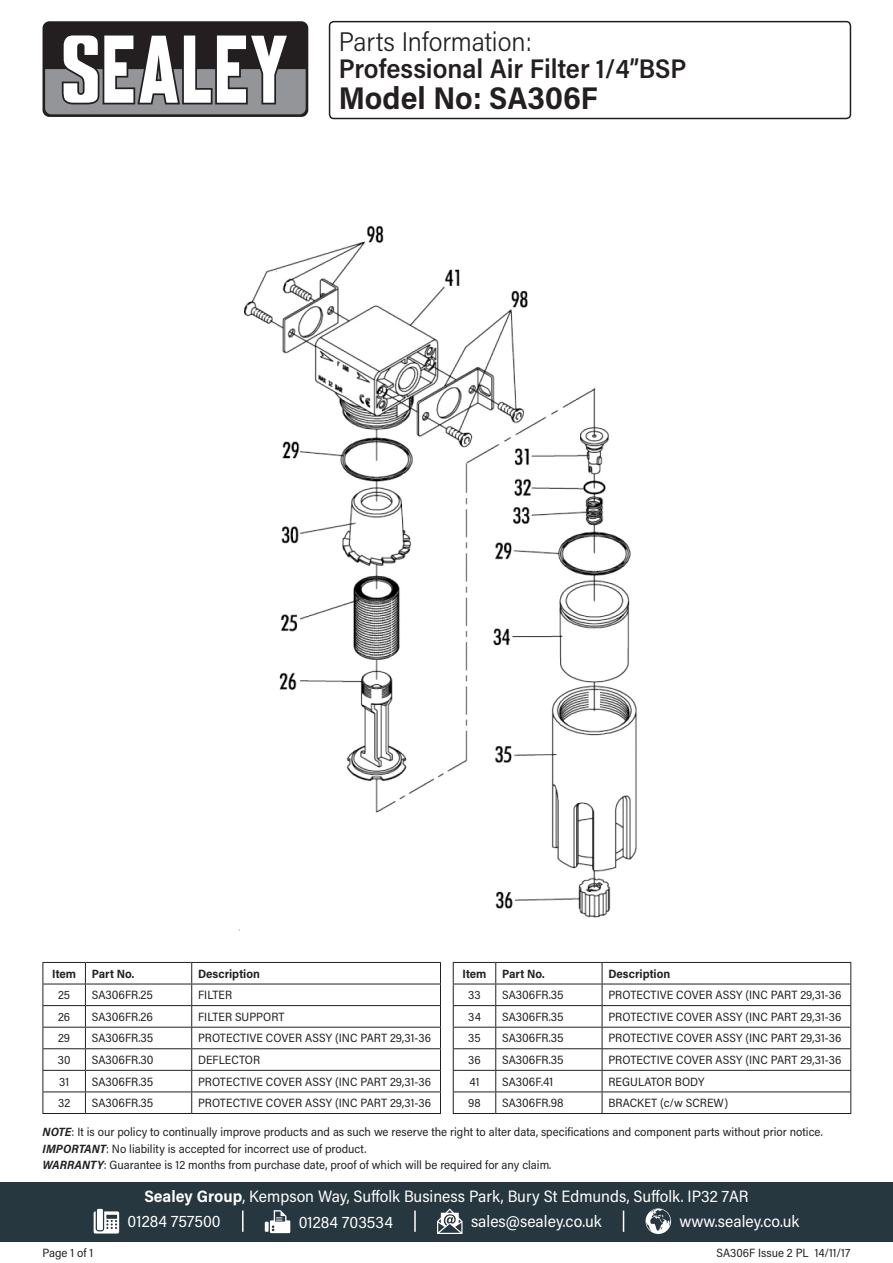
<style>
.page{position:relative;width:893px;height:1263px;background:#fff}
.page>*{position:absolute;margin:0;border:0;box-sizing:border-box;transform-origin:0 0}
.Model_Number{font:700 31.5px "Acumin Pro Semi Cond";color:#231f20}
.Product_Description{font:600 27px "Acumin Pro Semi Cond";color:#231f20}
.Parts_Information{font:300 27px "Acumin Pro Semi Cond";color:#231f20}
.Address{font:16.5px "Acumin Pro Semi Cond";color:#fff}
.Contact_Info{font:16.5px "Acumin Pro Semi Cond";color:#fff}
.Table_Body{font:12px "Acumin Pro Semi Cond";letter-spacing:.005em;color:#231f20}
.Disclaimer{font:12px "Acumin Pro Semi Cond";color:#231f20}
.Part_No__Body{font:12px "Acumin Pro Semi Cond";color:#231f20}
.Part_Description_HDR{font:700 12px "Acumin Pro Semi Cond";color:#231f20}
.Document_Info{font:12px "Acumin Pro Semi Cond";color:#231f20}
.Item_Body{font:12px "Acumin Pro Semi Cond";letter-spacing:.005em;color:#231f20}
.Item_HDR{font:700 12px "Acumin Pro Semi Cond";letter-spacing:-.005em;color:#231f20}
.s1{font-weight:700;font-style:italic}
.s2{font-weight:700}
</style>
<div class="page">
<div style="left:43px;top:21px;width:265px;height:96px;background:#231f20;border-radius:7px"></div>
<svg style="left:45px;top:35px;width:261px;height:79px"></svg>
<div style="left:0;top:1182px;width:893px;height:60px;background:#27373f"></div>
<svg style="left:94px;top:1211px;width:25px;height:22px"></svg>
<div style="left:97px;top:1209px;width:6px;height:21px;background:#fff"></div>
<svg style="left:265px;top:1222px;width:4px;height:10px"></svg>
<svg style="left:270px;top:1210px;width:20px;height:23px"></svg>
<svg style="left:437px;top:1208px;width:25px;height:26px"></svg>
<svg style="left:645px;top:1208px;width:26px;height:26px"></svg>
<hr style="left:242px;top:1210px;width:2px;height:22px;background:#fff">
<svg style="left:623px;top:1210px;width:1px;height:22px"></svg>
<hr style="left:414px;top:1210px;width:2px;height:22px;background:#fff">
<div style="left:329px;top:21px;width:522px;height:98px;border:2px solid #231f20;border-radius:4px"></div>
<hr style="left:43px;top:962px;width:42px;height:1px;background:#231f20">
<hr style="left:85px;top:962px;width:107px;height:1px;background:#231f20">
<hr style="left:192px;top:962px;width:249px;height:1px;background:#231f20">
<hr style="left:43px;top:984px;width:42px;height:1px;background:#231f20">
<hr style="left:85px;top:984px;width:107px;height:1px;background:#231f20">
<hr style="left:192px;top:984px;width:249px;height:1px;background:#231f20">
<hr style="left:43px;top:1005px;width:42px;height:1px;background:#231f20">
<hr style="left:85px;top:1005px;width:107px;height:1px;background:#231f20">
<hr style="left:192px;top:1005px;width:249px;height:1px;background:#231f20">
<hr style="left:43px;top:1027px;width:42px;height:1px;background:#231f20">
<hr style="left:85px;top:1027px;width:107px;height:1px;background:#231f20">
<hr style="left:192px;top:1027px;width:249px;height:1px;background:#231f20">
<hr style="left:43px;top:1048px;width:42px;height:1px;background:#231f20">
<hr style="left:85px;top:1048px;width:107px;height:1px;background:#231f20">
<hr style="left:192px;top:1048px;width:249px;height:1px;background:#231f20">
<hr style="left:43px;top:1070px;width:42px;height:1px;background:#231f20">
<hr style="left:85px;top:1070px;width:107px;height:1px;background:#231f20">
<hr style="left:192px;top:1070px;width:249px;height:1px;background:#231f20">
<hr style="left:43px;top:1091px;width:42px;height:1px;background:#231f20">
<svg style="left:43px;top:963px;width:1px;height:150px"></svg>
<hr style="left:85px;top:1091px;width:107px;height:1px;background:#231f20">
<svg style="left:85px;top:963px;width:1px;height:150px"></svg>
<hr style="left:192px;top:1091px;width:249px;height:1px;background:#231f20">
<svg style="left:191px;top:963px;width:1px;height:150px"></svg>
<svg style="left:440px;top:963px;width:1px;height:150px"></svg>
<hr style="left:43px;top:1113px;width:42px;height:1px;background:#231f20">
<hr style="left:85px;top:1113px;width:107px;height:1px;background:#231f20">
<hr style="left:192px;top:1113px;width:249px;height:1px;background:#231f20">
<hr style="left:453px;top:962px;width:43px;height:1px;background:#231f20">
<hr style="left:496px;top:962px;width:106px;height:1px;background:#231f20">
<hr style="left:602px;top:962px;width:249px;height:1px;background:#231f20">
<hr style="left:453px;top:984px;width:43px;height:1px;background:#231f20">
<hr style="left:496px;top:984px;width:106px;height:1px;background:#231f20">
<hr style="left:602px;top:984px;width:249px;height:1px;background:#231f20">
<hr style="left:453px;top:1005px;width:43px;height:1px;background:#231f20">
<hr style="left:496px;top:1005px;width:106px;height:1px;background:#231f20">
<hr style="left:602px;top:1005px;width:249px;height:1px;background:#231f20">
<hr style="left:453px;top:1027px;width:43px;height:1px;background:#231f20">
<hr style="left:496px;top:1027px;width:106px;height:1px;background:#231f20">
<hr style="left:602px;top:1027px;width:249px;height:1px;background:#231f20">
<hr style="left:453px;top:1048px;width:43px;height:1px;background:#231f20">
<hr style="left:496px;top:1048px;width:106px;height:1px;background:#231f20">
<hr style="left:602px;top:1048px;width:249px;height:1px;background:#231f20">
<hr style="left:453px;top:1070px;width:43px;height:1px;background:#231f20">
<hr style="left:496px;top:1070px;width:106px;height:1px;background:#231f20">
<hr style="left:602px;top:1070px;width:249px;height:1px;background:#231f20">
<hr style="left:453px;top:1091px;width:43px;height:1px;background:#231f20">
<svg style="left:453px;top:963px;width:1px;height:150px"></svg>
<hr style="left:496px;top:1091px;width:106px;height:1px;background:#231f20">
<svg style="left:495px;top:963px;width:1px;height:150px"></svg>
<hr style="left:602px;top:1091px;width:249px;height:1px;background:#231f20">
<svg style="left:602px;top:963px;width:1px;height:150px"></svg>
<svg style="left:850px;top:963px;width:1px;height:150px"></svg>
<hr style="left:453px;top:1113px;width:43px;height:1px;background:#231f20">
<hr style="left:496px;top:1113px;width:106px;height:1px;background:#231f20">
<hr style="left:602px;top:1113px;width:249px;height:1px;background:#231f20">
<img style="left:238px;top:225px;width:399px;height:706px">
<p class="Parts_Information" style="left:339px;top:23px;width:195px">Parts Information:</p>
<p class="Product_Description" style="left:339px;top:49px;width:349px">Professional Air Filter 1/4”BSP</p>
<p class="Model_Number" style="left:339px;top:76px;width:261px">Model No: SA306F</p>
<p class="Item_HDR" style="left:52px;top:965px;width:25px">Item</p>
<p class="Part_Description_HDR" style="left:92px;top:965px;width:44px">Part No.</p>
<p class="Part_Description_HDR" style="left:198px;top:965px;width:63px">Description</p>
<p class="Item_Body" style="left:58px;top:987px;width:14px">25</p>
<p class="Part_No__Body" style="left:92px;top:987px;width:63px">SA306FR.25</p>
<p class="Table_Body" style="left:198px;top:987px;width:36px">FILTER</p>
<p class="Item_Body" style="left:58px;top:1008px;width:14px">26</p>
<p class="Part_No__Body" style="left:92px;top:1008px;width:63px">SA306FR.26</p>
<p class="Table_Body" style="left:198px;top:1008px;width:88px">FILTER SUPPORT</p>
<p class="Item_Body" style="left:58px;top:1030px;width:14px">29</p>
<p class="Part_No__Body" style="left:92px;top:1030px;width:63px">SA306FR.35</p>
<p class="Table_Body" style="left:198px;top:1030px;width:234px">PROTECTIVE COVER ASSY (INC PART 29,31-36</p>
<p class="Item_Body" style="left:58px;top:1051px;width:14px">30</p>
<p class="Part_No__Body" style="left:92px;top:1051px;width:63px">SA306FR.30</p>
<p class="Table_Body" style="left:198px;top:1051px;width:64px">DEFLECTOR</p>
<p class="Item_Body" style="left:59px;top:1073px;width:11px">31</p>
<p class="Part_No__Body" style="left:92px;top:1073px;width:63px">SA306FR.35</p>
<p class="Table_Body" style="left:198px;top:1073px;width:234px">PROTECTIVE COVER ASSY (INC PART 29,31-36</p>
<p class="Item_Body" style="left:58px;top:1094px;width:13px">32</p>
<p class="Part_No__Body" style="left:92px;top:1094px;width:63px">SA306FR.35</p>
<p class="Table_Body" style="left:198px;top:1094px;width:234px">PROTECTIVE COVER ASSY (INC PART 29,31-36</p>
<p class="Item_HDR" style="left:463px;top:965px;width:25px">Item</p>
<p class="Part_Description_HDR" style="left:502px;top:965px;width:44px">Part No.</p>
<p class="Part_Description_HDR" style="left:608px;top:965px;width:63px">Description</p>
<p class="Item_Body" style="left:468px;top:987px;width:14px">33</p>
<p class="Part_No__Body" style="left:502px;top:987px;width:63px">SA306FR.35</p>
<p class="Table_Body" style="left:608px;top:987px;width:234px">PROTECTIVE COVER ASSY (INC PART 29,31-36</p>
<p class="Item_Body" style="left:468px;top:1008px;width:14px">34</p>
<p class="Part_No__Body" style="left:502px;top:1008px;width:63px">SA306FR.35</p>
<p class="Table_Body" style="left:608px;top:1008px;width:234px">PROTECTIVE COVER ASSY (INC PART 29,31-36</p>
<p class="Item_Body" style="left:468px;top:1030px;width:14px">35</p>
<p class="Part_No__Body" style="left:502px;top:1030px;width:63px">SA306FR.35</p>
<p class="Table_Body" style="left:608px;top:1030px;width:234px">PROTECTIVE COVER ASSY (INC PART 29,31-36</p>
<p class="Item_Body" style="left:468px;top:1051px;width:14px">36</p>
<p class="Part_No__Body" style="left:502px;top:1051px;width:63px">SA306FR.35</p>
<p class="Table_Body" style="left:608px;top:1051px;width:234px">PROTECTIVE COVER ASSY (INC PART 29,31-36</p>
<p class="Item_Body" style="left:470px;top:1073px;width:11px">41</p>
<p class="Part_No__Body" style="left:502px;top:1073px;width:53px">SA306F.41</p>
<p class="Table_Body" style="left:608px;top:1073px;width:97px">REGULATOR BODY</p>
<p class="Item_Body" style="left:468px;top:1094px;width:14px">98</p>
<p class="Part_No__Body" style="left:502px;top:1094px;width:63px">SA306FR.98</p>
<p class="Table_Body" style="left:608px;top:1094px;width:121px">BRACKET (c/w SCREW)</p>
<p class="Disclaimer" style="left:43px;top:1124px;width:782px"><span class="s1">NOTE</span>: It is our policy to continually improve products and as such we reserve the right to alter data, specifications and component parts without prior notice.</p>
<p class="Disclaimer" style="left:43px;top:1140px;width:326px"><span class="s1">IMPORTANT</span>: No liability is accepted for incorrect use of product.</p>
<p class="Disclaimer" style="left:43px;top:1157px;width:510px"><span class="s1">WARRANTY</span>: Guarantee is 12 months from purchase date, proof of which will be required for any claim.</p>
<p class="Document_Info" style="left:43px;top:1244px;width:52px">Page 1 of 1</p>
<p class="Address" style="left:144px;top:1185px;width:606px"><span class="s2">Sealey Group</span>, Kempson Way, Suffolk Business Park, Bury St Edmunds, Suffolk. IP32 7AR</p>
<p class="Contact_Info" style="left:128px;top:1210px;width:95px">01284 757500</p>
<p class="Contact_Info" style="left:299px;top:1210px;width:96px">01284 703534</p>
<p class="Contact_Info" style="left:471px;top:1210px;width:132px">sales@sealey.co.uk</p>
<p class="Contact_Info" style="left:680px;top:1210px;width:121px">www.sealey.co.uk</p>
<p class="Document_Info" style="left:716px;top:1244px;width:136px">SA306F Issue 2 PL 14/11/17</p>
</div>
